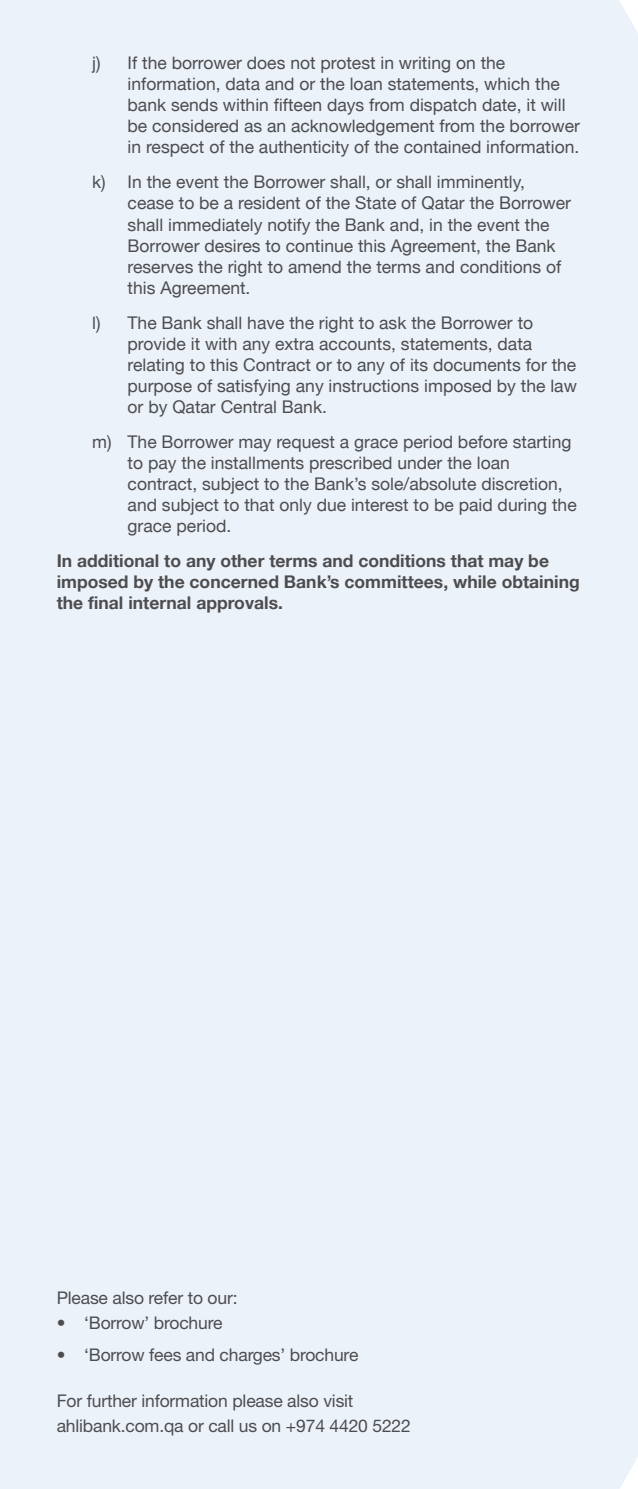
<style>
.page{position:relative;width:638px;height:1489px;background:#fff}
.page>*{position:absolute;margin:0;border:0;box-sizing:border-box;transform-origin:0 0}
.t1{font:17.5px/21px "Helvetica Neue LT Arabic";color:#4d4d4f}
.t2{font:17.5px/25px "Helvetica Neue";letter-spacing:-.01em;color:#4d4d4f}
.t3{font:700 17.5px/21px "Helvetica Neue LT Arabic";color:#4d4d4f}
</style>
<div class="page">
<div style="left:0;top:0;width:638px;height:1488px;background:#ecf2fa"></div>
<p class="t1" style="left:128px;top:53px;width:454px;text-indent:-35px">j) If the borrower does not protest in writing on the information, data and or the loan statements, which the bank sends within fifteen days from dispatch date, it will be considered as an acknowledgement from the borrower in respect of the authenticity of the contained information.</p>
<p class="t1" style="left:128px;top:172px;width:445px;text-indent:-35px">k) In the event the Borrower shall, or shall imminently, cease to be a resident of the State of Qatar the Borrower shall immediately notify the Bank and, in the event the Borrower desires to continue this Agreement, the Bank reserves the right to amend the terms and conditions of this Agreement.</p>
<p class="t1" style="left:128px;top:312px;width:451px;text-indent:-35px">l) The Bank shall have the right to ask the Borrower to provide it with any extra accounts, statements, data relating to this Contract or to any of its documents for the purpose of satisfying any instructions imposed by the law or by Qatar Central Bank.</p>
<p class="t1" style="left:128px;top:431px;width:451px;text-indent:-35px">m) The Borrower may request a grace period before starting to pay the installments prescribed under the loan contract, subject to the Bank’s sole/absolute discretion, and subject to that only due interest to be paid during the grace period.</p>
<p class="t3" style="left:57px;top:550px;width:524px">In additional to any other terms and conditions that may be imposed by the concerned Bank’s committees, while obtaining the final internal approvals.</p>
<p class="t2" style="left:57px;top:1284px;width:182px">Please also refer to our:</p>
<p class="t2" style="left:57px;top:1309px;width:167px">• ‘Borrow’ brochure</p>
<p class="t2" style="left:57px;top:1341px;width:303px">• ‘Borrow fees and charges’ brochure</p>
<p class="t2" style="left:57px;top:1388px;width:356px">For further information please also visit ahlibank.com.qa or call us on +974 4420 5222</p>
</div>
